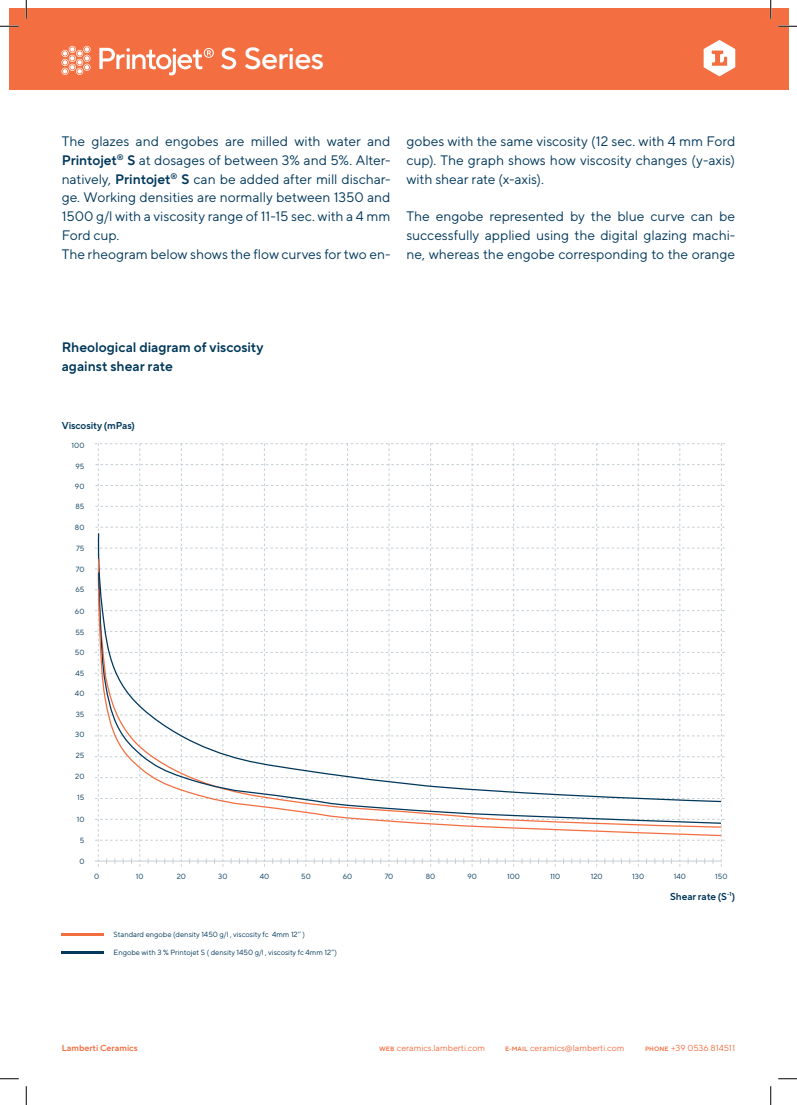
<style>
.page{position:relative;width:797px;height:1105px;background:#fff}
.page>*{position:absolute;margin:0;border:0;box-sizing:border-box;transform-origin:0 0}
.t1{font:500 30.62px "TT Norms Pro";letter-spacing:-.025em;color:#fff}
.t2{font:13.75px/18.8px "TT Norms Pro";color:#01385b;text-align:justify}
.t3{font:600 13.75px "TT Norms Pro";color:#01385b}
.t4{font:600 10px "TT Norms Pro";letter-spacing:-.01em;color:#01385b}
.t5{font:8.75px "TT Norms Pro";color:#f36f42}
.t6{font:600 8.75px "TT Norms Pro";color:#f36f42}
.t7{font:7.5px "TT Norms Pro";color:#01385b}
.s1{font-weight:600}
.s2{font-weight:600;font-size:6.25px}
</style>
<div class="page">
<div style="left:9px;top:9px;width:779px;height:81px;background:#f36f42"></div>
<svg style="left:703px;top:40px;width:32px;height:36px"></svg>
<hr style="left:62px;top:951px;width:42px;height:3px;background:#01385b">
<hr style="left:62px;top:933px;width:42px;height:3px;background:#f36f42">
<svg style="left:95px;top:443px;width:629px;height:424px"></svg>
<svg style="left:61px;top:46px;width:30px;height:29px"></svg>
<svg style="left:99px;top:48px;width:137px;height:27px"></svg>
<svg style="left:0;top:25px;width:19px;height:2px"></svg>
<svg style="left:778px;top:25px;width:19px;height:2px"></svg>
<svg style="left:0;top:1078px;width:19px;height:1px"></svg>
<svg style="left:778px;top:1078px;width:19px;height:1px"></svg>
<svg style="left:25px;top:0;width:2px;height:19px"></svg>
<svg style="left:25px;top:1086px;width:2px;height:19px"></svg>
<svg style="left:770px;top:0;width:1px;height:19px"></svg>
<svg style="left:770px;top:1086px;width:1px;height:19px"></svg>
<p class="t1" style="left:244px;top:36px;width:82px">Series</p>
<p class="t2" style="left:62px;top:131px;width:330px">The glazes and engobes are milled with water and <span class="s1">Printojet</span><sup>®</sup> <span class="s1">S</span> at dosages of between 3% and 5%. Alter&shy;natively, <span class="s1">Printojet</span><sup>®</sup> <span class="s1">S</span> can be added after mill dischar&shy;ge. Working densities are normally between 1350 and 1500 g/l with a viscosity range of 11-15 sec. with a 4 mm Ford cup.</p>
<p class="t2" style="left:62px;top:243px;width:330px">The rheogram below shows the flow curves for two en-</p>
<p class="t2" style="left:406px;top:131px;width:330px">gobes with the same viscosity (12 sec. with 4 mm Ford cup). The graph shows how viscosity changes (y-axis) with shear rate (x-axis).</p>
<p class="t2" style="left:406px;top:206px;width:330px">The engobe represented by the blue curve can be successfully applied using the digital glazing machi&shy;ne, whereas the engobe corresponding to the orange</p>
<p class="t3" style="left:62px;top:337px;width:203px">Rheological diagram of viscosity</p>
<p class="t3" style="left:62px;top:356px;width:113px">against shear rate</p>
<p class="t4" style="left:62px;top:418px;width:75px">Viscosity (mPas)</p>
<p class="t7" style="left:72px;top:440px;width:14px">100</p>
<p class="t7" style="left:76px;top:460px;width:10px">95</p>
<p class="t7" style="left:75px;top:481px;width:11px">90</p>
<p class="t7" style="left:75px;top:501px;width:10px">85</p>
<p class="t7" style="left:75px;top:522px;width:11px">80</p>
<p class="t7" style="left:76px;top:543px;width:10px">75</p>
<p class="t7" style="left:76px;top:564px;width:10px">70</p>
<p class="t7" style="left:75px;top:584px;width:10px">65</p>
<p class="t7" style="left:75px;top:606px;width:11px">60</p>
<p class="t7" style="left:75px;top:627px;width:11px">55</p>
<p class="t7" style="left:75px;top:647px;width:11px">50</p>
<p class="t7" style="left:75px;top:668px;width:10px">45</p>
<p class="t7" style="left:75px;top:688px;width:11px">40</p>
<p class="t7" style="left:76px;top:708px;width:10px">35</p>
<p class="t7" style="left:75px;top:729px;width:11px">30</p>
<p class="t7" style="left:76px;top:750px;width:10px">25</p>
<p class="t7" style="left:75px;top:771px;width:11px">20</p>
<p class="t7" style="left:77px;top:792px;width:9px">15</p>
<p class="t7" style="left:77px;top:814px;width:9px">10</p>
<p class="t7" style="left:80px;top:835px;width:6px">5</p>
<p class="t7" style="left:79px;top:856px;width:7px">0</p>
<p class="t7" style="left:94px;top:871px;width:7px">0</p>
<p class="t7" style="left:136px;top:871px;width:9px">10</p>
<p class="t7" style="left:177px;top:871px;width:11px">20</p>
<p class="t7" style="left:218px;top:871px;width:11px">30</p>
<p class="t7" style="left:260px;top:871px;width:11px">40</p>
<p class="t7" style="left:301px;top:871px;width:11px">50</p>
<p class="t7" style="left:343px;top:871px;width:11px">60</p>
<p class="t7" style="left:385px;top:871px;width:10px">70</p>
<p class="t7" style="left:426px;top:871px;width:11px">80</p>
<p class="t7" style="left:467px;top:871px;width:11px">90</p>
<p class="t7" style="left:507px;top:871px;width:14px">100</p>
<p class="t7" style="left:550px;top:871px;width:12px">110</p>
<p class="t7" style="left:591px;top:871px;width:13px">120</p>
<p class="t7" style="left:632px;top:871px;width:13px">130</p>
<p class="t7" style="left:673px;top:871px;width:14px">140</p>
<p class="t7" style="left:715px;top:871px;width:14px">150</p>
<p class="t7" style="left:114px;top:929px;width:193px">Standard engobe (density 1450 g/l , viscosity fc 4mm 12’’ )</p>
<p class="t7" style="left:114px;top:947px;width:225px">Engobe with 3 % Printojet S ( density 1450 g/l , viscosity fc 4mm 12’’)</p>
<p class="t4" style="left:670px;top:889px;width:67px">Shear rate (S<sup>-1</sup>)</p>
<p class="t6" style="left:62px;top:1041px;width:77px">Lamberti Ceramics</p>
<p class="t5" style="left:379px;top:1041px;width:107px"><span class="s2">WEB</span> ceramics.lamberti.com</p>
<p class="t5" style="left:505px;top:1041px;width:121px"><span class="s2">E-MAIL</span> ceramics@lamberti.com</p>
<p class="t5" style="left:645px;top:1041px;width:91px"><span class="s2">PHONE</span> +39 0536 814511</p>
</div>
